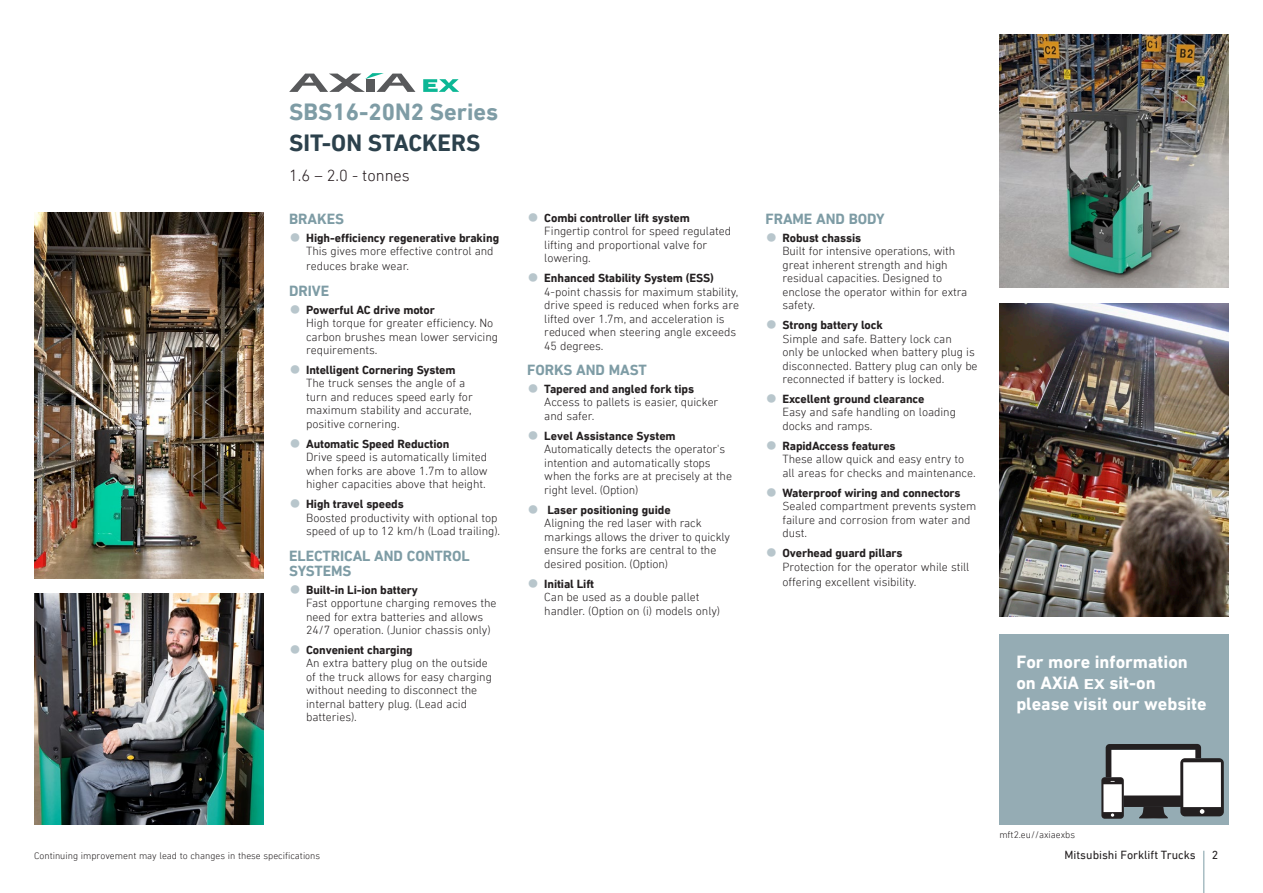
<style>
.page{position:relative;width:1263px;height:893px;background:#fff}
.page>*{position:absolute;margin:0;border:0;box-sizing:border-box;transform-origin:0 0}
.Inside_Series_Name_N{font:700 24px "DIN Next LT Pro";color:#7e9ca5}
.Inside_FormFactor_No{font:700 24px "DIN Next LT Pro";color:#2c414c}
.Boxout-Header{font:700 18px/21px "DIN Next LT Pro";color:#fff}
.Inside_Capacity_Norm{font:300 16.5px "DIN Next LT Pro";color:#23191c}
.TOP_FEATURES_Section{font:700 15px/15px "DIN Next LT Pro";letter-spacing:-.005em;color:#7e9ca5}
.t1{font:300 12px/13.5px "DIN Next LT Pro";letter-spacing:-.005em;color:#231f20}
.t2{font:700 12px/13.5px "DIN Next LT Pro";letter-spacing:-.005em;color:#231f20}
.t3{font:12px "DIN Next LT Pro";color:#231f20}
.BODY_Smallprint_Norm{font:300 9.75px "DIN Next LT Pro";color:#231f20}
.s1{font-family:"Helvetica Neue LT Pro";font-weight:300;font-stretch:condensed;font-size:24px;color:#b8c6cc}
.s2{font-weight:300}
.s3{font-family:"Helvetica Neue LT Pro";font-stretch:condensed;font-size:24px;color:#b8c6cc}
.s4{font-weight:700}
.s5{font-size:14.4px}
</style>
<div class="page">
<div style="left:999px;top:634px;width:230px;height:191px;background:#95acb4"></div>
<div style="left:1111px;top:750px;width:84px;height:46px;background:#fff"></div>
<svg style="left:1139px;top:807px;width:29px;height:12px"></svg>
<div style="left:1101px;top:777px;width:23px;height:42px;background:#231f20;border-radius:3px"></div>
<svg style="left:1111px;top:813px;width:3px;height:4px"></svg>
<div style="left:1103px;top:784px;width:19px;height:28px;background:#fff"></div>
<div style="left:1180px;top:758px;width:44px;height:58px;background:#231f20;border-radius:5px"></div>
<svg style="left:1200px;top:809px;width:4px;height:5px"></svg>
<div style="left:1183px;top:762px;width:38px;height:45px;background:#fff"></div>
<svg style="left:1106px;top:744px;width:95px;height:38px"></svg>
<div style="left:1124px;top:795px;width:57px;height:12px;background:#231f20"></div>
<svg style="left:289px;top:73px;width:126px;height:19px"></svg>
<svg style="left:423px;top:79px;width:36px;height:13px"></svg>
<img style="left:34px;top:213px;width:230px;height:365px">
<img style="left:999px;top:34px;width:230px;height:253px">
<img style="left:34px;top:594px;width:230px;height:231px">
<img style="left:999px;top:303px;width:230px;height:313px">
<hr style="left:1203px;top:851px;width:1px;height:42px;background:#7e9ca5">
<p class="Inside_Series_Name_N" style="left:289px;top:98px;width:211px">SBS16-20N2 Series</p>
<p class="Inside_FormFactor_No" style="left:289px;top:129px;width:193px">SIT-ON STACKERS</p>
<p class="Inside_Capacity_Norm" style="left:289px;top:165px;width:122px">1.6 – 2.0 - tonnes</p>
<p class="TOP_FEATURES_Section" style="left:289px;top:211px;width:56px">BRAKES</p>
<p class="t2" style="left:306px;top:231px;width:194px;text-indent:-17px"><span class="s1">•</span> High-efficiency regenerative braking<br><span class="s2">This gives more effective control and</span></p>
<p class="t1" style="left:306px;top:259px;width:105px">reduces brake wear.</p>
<p class="TOP_FEATURES_Section" style="left:289px;top:283px;width:42px">DRIVE</p>
<p class="t1" style="left:306px;top:303px;width:193px;text-indent:-17px"><span class="s3">•</span> <span class="s4">Powerful AC drive motor<br></span>High torque for greater efficiency. No carbon brushes mean lower servicing requirements.</p>
<p class="t1" style="left:306px;top:363px;width:168px;text-indent:-17px"><span class="s3">•</span> <span class="s4">Intelligent Cornering System<br></span>The truck senses the angle of a turn and reduces speed early for maximum stability and accurate, positive cornering.</p>
<p class="t1" style="left:306px;top:437px;width:183px;text-indent:-17px"><span class="s3">•</span> <span class="s4">Automatic Speed Reduction<br></span>Drive speed is automatically limited when forks are above 1.7m to allow higher capacities above that height.</p>
<p class="t1" style="left:306px;top:497px;width:196px;text-indent:-17px"><span class="s3">•</span> <span class="s4">High travel speeds<br></span>Boosted productivity with optional top speed of up to 12 km/h (Load trailing).</p>
<p class="TOP_FEATURES_Section" style="left:289px;top:548px;width:182px">ELECTRICAL AND CONTROL<br>SYSTEMS</p>
<p class="t1" style="left:306px;top:583px;width:192px;text-indent:-17px"><span class="s3">•</span> <span class="s4">Built-in Li-ion battery<br></span>Fast opportune charging removes the need for extra batteries and allows 24/7 operation. (Junior chassis only)</p>
<p class="t1" style="left:306px;top:643px;width:187px;text-indent:-17px"><span class="s3">•</span> <span class="s4">Convenient charging<br></span>An extra battery plug on the outside of the truck allows for easy charging without needing to disconnect the internal battery plug. (Lead acid batteries).</p>
<p class="t1" style="left:544px;top:211px;width:188px;text-indent:-17px"><span class="s3">•</span> <span class="s4">Combi controller lift system<br></span>Fingertip control for speed regulated lifting and proportional valve for lowering.</p>
<p class="t1" style="left:544px;top:271px;width:196px;text-indent:-17px"><span class="s3">•</span> <span class="s4">Enhanced Stability System (ESS)<br></span>4-point chassis for maximum stability, drive speed is reduced when forks are lifted over 1.7m, and acceleration is reduced when steering angle exceeds<br>45 degrees.</p>
<p class="TOP_FEATURES_Section" style="left:527px;top:362px;width:121px">FORKS AND MAST</p>
<p class="t1" style="left:544px;top:382px;width:176px;text-indent:-17px"><span class="s3">•</span> <span class="s4">Tapered and angled fork tips<br></span>Access to pallets is easier, quicker and safer.</p>
<p class="t1" style="left:544px;top:429px;width:189px;text-indent:-17px"><span class="s3">•</span> <span class="s4">Level Assistance System<br></span>Automatically detects the operator's intention and automatically stops when the forks are at precisely at the right level. (Option)</p>
<p class="t1" style="left:544px;top:503px;width:187px;text-indent:-17px"><span class="s3">•</span> <span class="s4">Laser positioning guide<br></span>Aligning the red laser with rack markings allows the driver to quickly ensure the forks are central to the desired position. (Option)</p>
<p class="t1" style="left:544px;top:577px;width:177px;text-indent:-17px"><span class="s3">•</span> <span class="s4">Initial Lift<br></span>Can be used as a double pallet handler. (Option on (i) models only)</p>
<p class="TOP_FEATURES_Section" style="left:765px;top:211px;width:121px">FRAME AND BODY</p>
<p class="t1" style="left:782px;top:231px;width:186px;text-indent:-17px"><span class="s3">•</span> <span class="s4">Robust chassis<br></span>Built for intensive operations, with great inherent strength and high residual capacities. Designed to enclose the operator within for extra safety.</p>
<p class="t1" style="left:782px;top:318px;width:197px;text-indent:-17px"><span class="s3">•</span> <span class="s4">Strong battery lock<br></span>Simple and safe. Battery lock can<br>only be unlocked when battery plug is disconnected. Battery plug can only be reconnected if battery is locked.</p>
<p class="t1" style="left:782px;top:392px;width:175px;text-indent:-17px"><span class="s3">•</span> <span class="s4">Excellent ground clearance<br></span>Easy and safe handling on loading docks and ramps.</p>
<p class="t1" style="left:782px;top:439px;width:195px;text-indent:-17px"><span class="s3">•</span> <span class="s4">RapidAccess features<br></span>These allow quick and easy entry to all areas for checks and maintenance.</p>
<p class="t1" style="left:782px;top:486px;width:195px;text-indent:-17px"><span class="s3">•</span> <span class="s4">Waterproof wiring and connectors<br></span>Sealed compartment prevents system failure and corrosion from water and dust.</p>
<p class="t1" style="left:782px;top:546px;width:188px;text-indent:-17px"><span class="s3">•</span> <span class="s4">Overhead guard pillars<br></span>Protection for the operator while still</p>
<p class="t1" style="left:782px;top:575px;width:135px">offering excellent visibility.</p>
<p class="Boxout-Header" style="left:1016px;top:652px;width:192px">For more information on AXiA <span class="s5">EX</span> sit-on please visit our website</p>
<p class="BODY_Smallprint_Norm" style="left:34px;top:850px;width:288px">Continuing improvement may lead to changes in these specifications</p>
<p class="BODY_Smallprint_Norm" style="left:999px;top:829px;width:77px">mft2.eu//axiaexbs</p>
<p class="t3" style="left:1064px;top:848px;width:133px">Mitsubishi Forklift Trucks</p>
<p class="t3" style="left:1212px;top:848px;width:8px">2</p>
</div>
